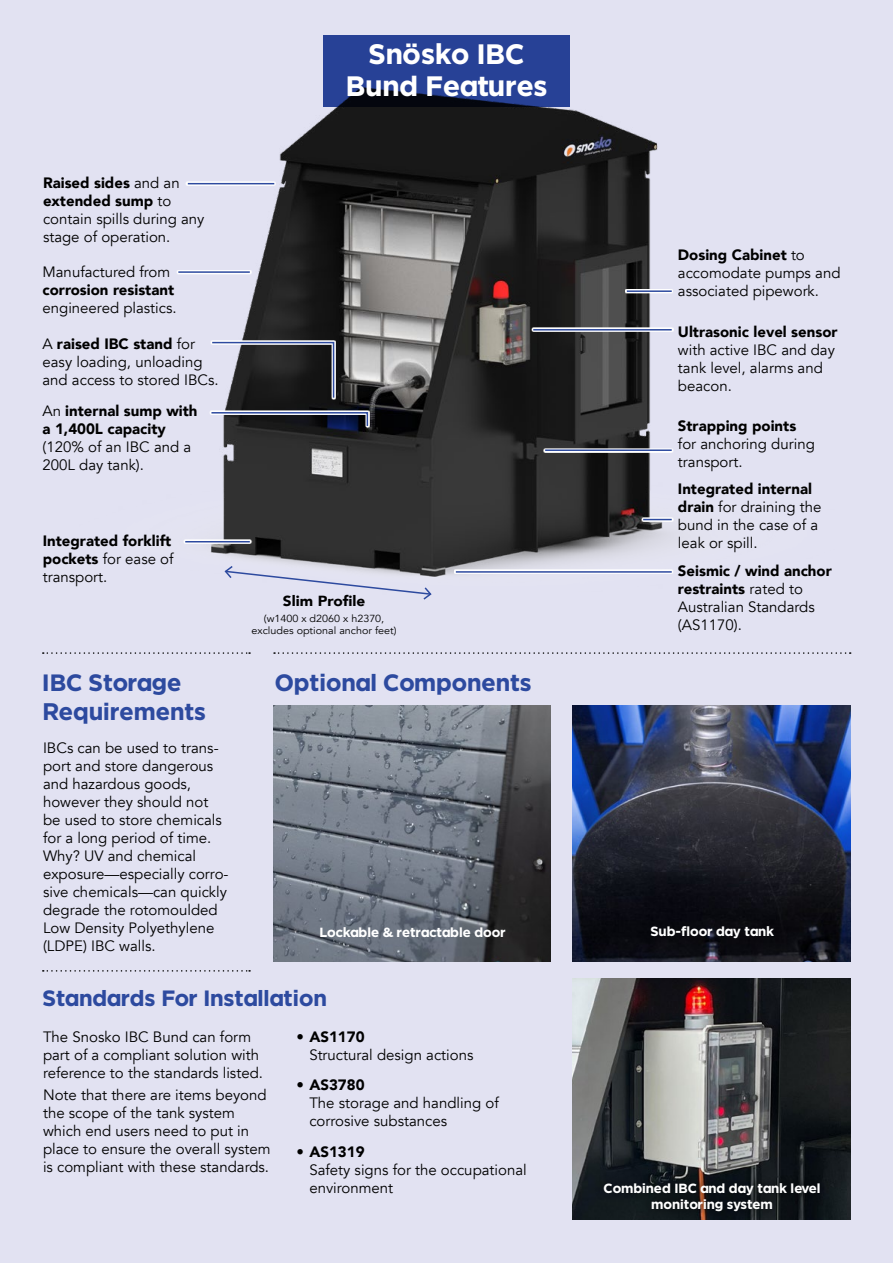
<style>
.page{position:relative;width:893px;height:1263px;background:#e2e2f2}
.page>*{position:absolute;margin:0;border:0;box-sizing:border-box;transform-origin:0 0}
.t1{font:700 28.5px/31.8px "Smythe Sans";color:#fff;text-align:center}
.t2{font:700 24px/28.8px "Smythe Sans";color:#2d4a9f}
.t3{font:700 22.5px "Smythe Sans";color:#2d4a9f}
.t4{font:15px/18px "Avenir";color:#000}
.t5{font:900 15px/18px "Avenir";color:#000}
.t6{font:900 14.55px "Avenir";color:#000;scale:1.05 1}
.t7{font:700 13.5px/16.2px "Smythe Sans";color:#fff;text-align:center}
.t8{font:10.2px/12.3px "Avenir";color:#000;text-align:center;scale:1.05 1}
.s1{font-weight:900}
.s2{font-weight:400}
</style>
<div class="page">
<img style="left:210px;top:79px;width:464px;height:498px">
<svg style="left:324px;top:35px;width:246px;height:71px;background:#233a87"></svg>
<svg style="left:223px;top:564px;width:210px;height:36px"></svg>
<hr style="left:176px;top:270px;width:76px;height:4px;background:#fff">
<hr style="left:178px;top:271px;width:72px;height:2px;background:#2d4a9f">
<svg style="left:183px;top:539px;width:69px;height:5px"></svg>
<hr style="left:185px;top:541px;width:65px;height:1px;background:#2d4a9f">
<svg style="left:210px;top:340px;width:126px;height:60px"></svg>
<svg style="left:211px;top:341px;width:124px;height:58px"></svg>
<svg style="left:210px;top:411px;width:160px;height:17px"></svg>
<svg style="left:210px;top:411px;width:159px;height:16px;background:#494e5f"></svg>
<svg style="left:186px;top:181px;width:90px;height:5px"></svg>
<hr style="left:188px;top:183px;width:86px;height:1px;background:#2d4a9f">
<svg style="left:531px;top:328px;width:142px;height:4px"></svg>
<hr style="left:533px;top:329px;width:139px;height:1px;background:#2d4a9f">
<hr style="left:625px;top:289px;width:48px;height:4px;background:#fff">
<hr style="left:627px;top:290px;width:45px;height:2px;background:#2d4a9f">
<svg style="left:641px;top:517px;width:33px;height:5px"></svg>
<svg style="left:643px;top:519px;width:29px;height:1px"></svg>
<hr style="left:454px;top:570px;width:219px;height:4px;background:#fff">
<hr style="left:456px;top:571px;width:216px;height:2px;background:#2d4a9f">
<svg style="left:43px;top:970px;width:207px;height:2px"></svg>
<svg style="left:43px;top:652px;width:207px;height:2px"></svg>
<svg style="left:274px;top:652px;width:577px;height:2px"></svg>
<img style="left:572px;top:705px;width:278px;height:257px">
<img style="left:273px;top:705px;width:277px;height:257px">
<img style="left:572px;top:979px;width:278px;height:241px">
<div style="left:594px;top:1174px;width:235px;height:46px;background:#000;opacity:.73"></div>
<svg style="left:543px;top:448px;width:130px;height:4px"></svg>
<hr style="left:545px;top:449px;width:127px;height:2px;background:#2d4a9f">
<p class="t4" style="left:43px;top:174px;width:163px"><span class="s1">Raised sides</span> and an <span class="s1">extended sump</span> to contain spills during any stage of operation.</p>
<p class="t4" style="left:43px;top:263px;width:129px">Manufactured from</p>
<p class="t5" style="left:43px;top:280px;width:133px">corrosion resistant</p>
<p class="t4" style="left:43px;top:299px;width:136px">engineered plastics.</p>
<p class="t4" style="left:43px;top:335px;width:178px">A <span class="s1">raised IBC stand</span> for easy loading, unloading and access to stored IBCs.</p>
<p class="t5" style="left:43px;top:402px;width:157px"><span class="s2">An</span> internal sump with a 1,400L capacity</p>
<p class="t4" style="left:43px;top:438px;width:150px">(120% of an IBC and a<br>200L day tank).</p>
<p class="t5" style="left:43px;top:531px;width:132px">Integrated forklift pockets <span class="s2">for ease of transport.</span></p>
<h1 class="t1" style="left:346px;top:37px;width:203px">Snösko IBC<br>Bund Features</h1>
<p class="t6" style="left:283px;top:588px;width:80px">Slim Profile</p>
<p class="t8" style="left:252px;top:612px;width:140px">(w1400 x d2060 x h2370, excludes optional anchor feet)</p>
<h2 class="t2" style="left:42px;top:667px;width:165px">IBC Storage<br>Requirements</h2>
<h2 class="t2" style="left:275px;top:667px;width:258px">Optional Components</h2>
<p class="t4" style="left:43px;top:739px;width:187px">IBCs can be used to trans&shy;port and store dangerous and hazardous goods, however they should not be used to store chemicals for a long period of time.<br>Why? UV and chemical exposure—especially corro&shy;sive chemicals—can quickly degrade the rotomoulded<br>Low Density Polyethylene (LDPE) IBC walls.</p>
<p class="t7" style="left:319px;top:923px;width:188px">Lockable &amp; retractable door</p>
<h3 class="t3" style="left:43px;top:985px;width:286px">Standards For Installation</h3>
<p class="t4" style="left:43px;top:1027px;width:221px">The Snosko IBC Bund can form part of a compliant solution with reference to the standards listed.</p>
<p class="t4" style="left:43px;top:1086px;width:229px">Note that there are items beyond the scope of the tank system which end users need to put in place to ensure the overall system is compliant with these standards.</p>
<p class="t4" style="left:309px;top:1027px;width:166px;text-indent:-13px">• <span class="s1">AS1170<br></span>Structural design actions</p>
<p class="t4" style="left:309px;top:1076px;width:191px;text-indent:-13px">• <span class="s1">AS3780<br></span>The storage and handling of corrosive substances</p>
<p class="t4" style="left:309px;top:1143px;width:219px;text-indent:-13px">• <span class="s1">AS1319<br></span>Safety signs for the occupational environment</p>
<p class="t4" style="left:678px;top:246px;width:164px"><span class="s1">Dosing Cabinet</span> to accomodate pumps and associated pipework.</p>
<p class="t5" style="left:678px;top:322px;width:161px">Ultrasonic level sensor</p>
<p class="t4" style="left:678px;top:341px;width:159px">with active IBC and day tank level, alarms and beacon.</p>
<p class="t5" style="left:678px;top:416px;width:120px">Strapping points</p>
<p class="t4" style="left:678px;top:435px;width:138px">for anchoring during transport.</p>
<p class="t4" style="left:678px;top:480px;width:145px"><span class="s1">Integrated internal drain</span> for draining the bund in the case of a leak or spill.</p>
<p class="t4" style="left:678px;top:562px;width:155px"><span class="s1">Seismic / wind anchor restraints</span> rated to<br>Australian Standards (AS1170).</p>
<p class="t7" style="left:650px;top:923px;width:125px">Sub-floor day tank</p>
<p class="t7" style="left:604px;top:1179px;width:218px">Combined IBC and day tank level monitoring system</p>
</div>
